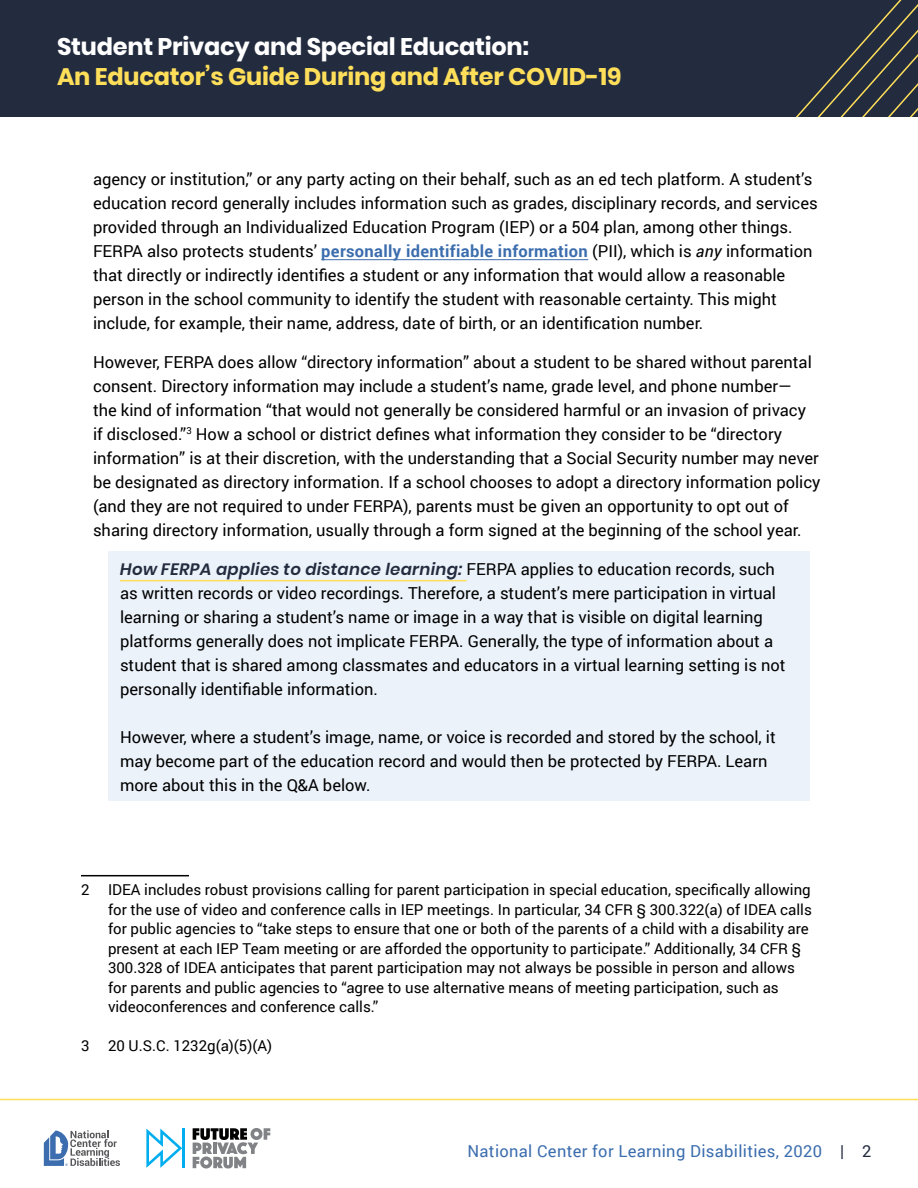
<style>
.page{position:relative;width:918px;height:1188px;background:#fff}
.page>*{position:absolute;margin:0;border:0;box-sizing:border-box;transform-origin:0 0}
.t1{font:700 24px "Poppins";letter-spacing:-.01em;color:#ffdf5a}
.t2{font:700 24px "Poppins";letter-spacing:-.01em;color:#fff}
.t3{font:16.5px/24px "Roboto";color:#000}
.t4{font:16.5px "Roboto";letter-spacing:.02em;color:#3b6dae}
.t5{font:15px/19.5px "Roboto";color:#000}
.s1{font-weight:700;color:#3b6dae}
.s2{font-style:italic}
.s3{font-family:"Poppins";font-weight:600;font-style:italic;color:#232c3f}
.s4{color:#232c3f}
</style>
<div class="page">
<div style="left:0;top:0;width:918px;height:117px;background:#232c3f"></div>
<svg style="left:796px;top:0;width:122px;height:117px"></svg>
<hr style="left:0;top:1099px;width:918px;height:1px;background:#ffdf5a">
<svg style="left:44px;top:1130px;width:76px;height:36px"></svg>
<svg style="left:193px;top:1128px;width:77px;height:40px"></svg>
<svg style="left:146px;top:1129px;width:36px;height:39px"></svg>
<hr style="left:182px;top:1128px;width:3px;height:40px;background:#00aeef">
<hr style="left:321px;top:259px;width:267px;height:1px;background:#3b6dae">
<div style="left:108px;top:551px;width:702px;height:250px;background:#ebf2fa"></div>
<hr style="left:120px;top:580px;width:347px;height:1px;background:#ffdf5a">
<hr style="left:81px;top:875px;width:108px;height:1px;background:#000">
<h1 class="t2" style="left:57px;top:32px;width:474px">Student Privacy and Special Education:</h1>
<h1 class="t1" style="left:57px;top:62px;width:566px">An Educator’s Guide During and After COVID-19</h1>
<p class="t3" style="left:93px;top:166px;width:726px">agency or institution,” or any party acting on their behalf, such as an ed tech platform. A student’s education record generally includes information such as grades, disciplinary records, and services provided through an Individualized Education Program (IEP) or a 504 plan, among other things.<br>FERPA also protects students’ <span class="s1">personally identifiable information</span> (PII), which is <span class="s2">any</span> information that directly or indirectly identifies a student or any information that would allow a reasonable person in the school community to identify the student with reasonable certainty. This might include, for example, their name, address, date of birth, or an identification number.</p>
<p class="t3" style="left:93px;top:349px;width:729px">However, FERPA does allow “directory information” about a student to be shared without parental consent. Directory information may include a student’s name, grade level, and phone number—<br>the kind of information “that would not generally be considered harmful or an invasion of privacy<br>if disclosed.”<sup>3</sup> How a school or district defines what information they consider to be “directory information” is at their discretion, with the understanding that a Social Security number may never be designated as directory information. If a school chooses to adopt a directory information policy (and they are not required to under FERPA), parents must be given an opportunity to opt out of sharing directory information, usually through a form signed at the beginning of the school year.</p>
<p class="t3" style="left:120px;top:556px;width:667px"><span class="s3">How FERPA applies to distance learning:</span> FERPA applies to education records, such as written records or video recordings. Therefore, a student’s mere participation in virtual learning or sharing a student’s name or image in a way that is visible on digital learning platforms generally does not implicate FERPA. Generally, the type of information about a student that is shared among classmates and educators in a virtual learning setting is not personally identifiable information.</p>
<p class="t3" style="left:120px;top:724px;width:657px">However, where a student’s image, name, or voice is recorded and stored by the school, it may become part of the education record and would then be protected by FERPA. Learn more about this in the Q&amp;A below.</p>
<p class="t5" style="left:108px;top:880px;width:705px;text-indent:-27px">2 IDEA includes robust provisions calling for parent participation in special education, specifically allowing for the use of video and conference calls in IEP meetings. In particular, 34 CFR § 300.322(a) of IDEA calls for public agencies to “take steps to ensure that one or both of the parents of a child with a disability are present at each IEP Team meeting or are afforded the opportunity to participate.” Additionally, 34 CFR § 300.328 of IDEA anticipates that parent participation may not always be possible in person and allows for parents and public agencies to “agree to use alternative means of meeting participation, such as videoconferences and conference calls.”</p>
<p class="t5" style="left:81px;top:1036px;width:193px">3 20 U.S.C. 1232g(a)(5)(A)</p>
<p class="t4" style="left:467px;top:1139px;width:406px">National Center for Learning Disabilities, 2020 <span class="s4">| 2</span></p>
</div>
